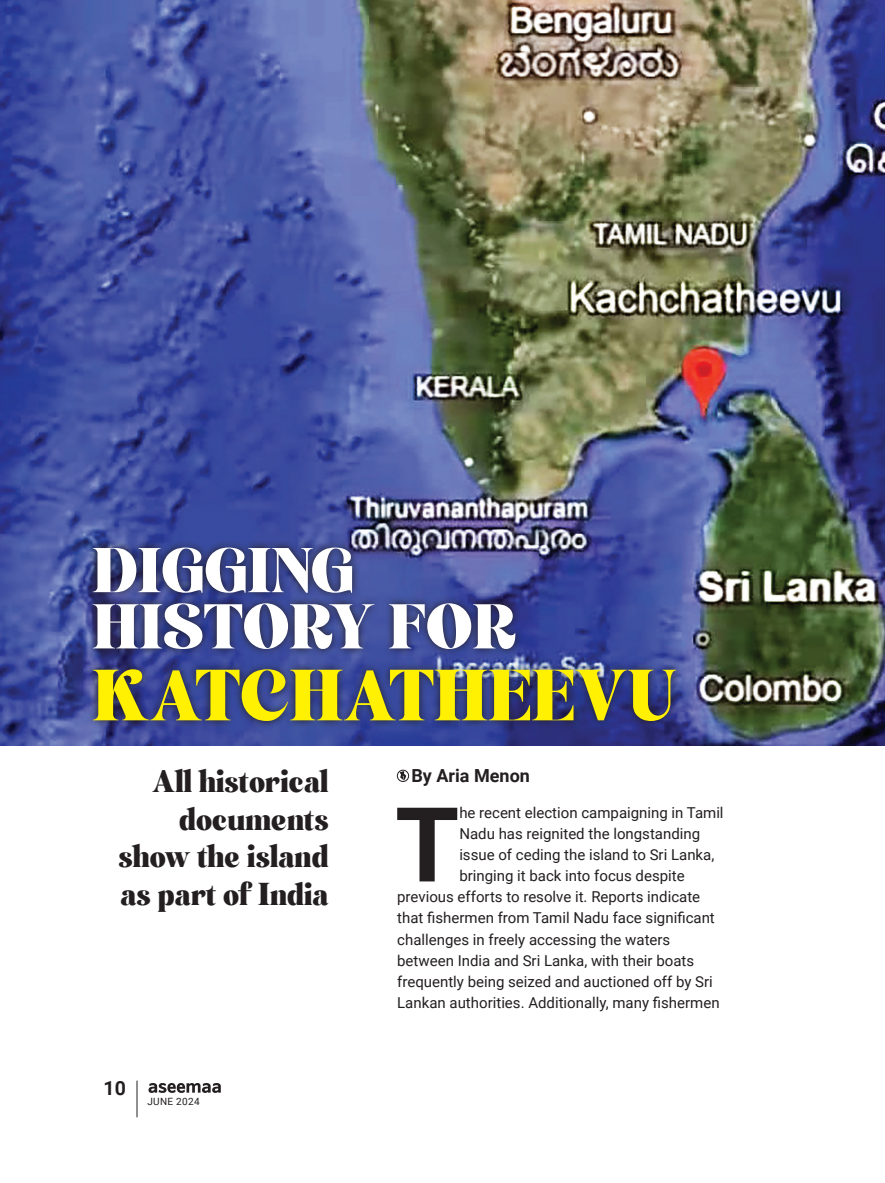
<style>
.page{position:relative;width:885px;height:1183px;background:#fff}
.page>*{position:absolute;margin:0;border:0;box-sizing:border-box;transform-origin:0 0}
.body{font:700 103.65px "Roboto";color:#231f20}
.heads{font:72.45px "Simplify";color:#fff101}
.heads-2{font:63.15px/56.2px "Simplify";color:#fff}
.blurb{font:31.5px/37.8px "Simplify";color:#231f20;text-align:right}
.t1{font:700 19.5px "Roboto";color:#231f20}
.byline{font:700 18px "Roboto";color:#231f20}
.body-2{font:15px "Roboto";color:#231f20}
.t2{font:10.05px "Roboto";letter-spacing:.035em;color:#231f20}
</style>
<div class="page">
<hr style="left:137px;top:1080px;width:1px;height:36px;background:#231f20">
<svg style="left:148px;top:1083px;width:73px;height:9px"></svg>
<img style="left:0;top:0;width:884px;height:745px">
<svg style="left:400px;top:771px;width:6px;height:8px"></svg>
<div style="left:397px;top:769px;width:11px;height:12px;border:1px solid #231f20;border-radius:50%"></div>
<svg style="left:86px;top:539px;width:596px;height:189px;background:#38407b"></svg>
<img style="left:816px;top:599px;width:68px;height:147px">
<p class="heads-2" style="left:92px;top:543px;width:425px">DIGGING<br>HISTORY FOR</p>
<p class="heads" style="left:92px;top:654px;width:581px">KATCHATHEEVU</p>
<p class="blurb" style="left:118px;top:762px;width:212px">All historical documents show the island as part of India</p>
<h3 class="t1" style="left:104px;top:1074px;width:24px">10</h3>
<p class="t2" style="left:147px;top:1093px;width:54px">JUNE 2024</p>
<p class="byline" style="left:411px;top:762px;width:120px">By Aria Menon</p>
<p class="body" style="left:395px;top:771px;width:66px">T</p>
<p class="body-2" style="left:459px;top:802px;width:266px">he recent election campaigning in Tamil</p>
<p class="body-2" style="left:459px;top:823px;width:242px">Nadu has reignited the longstanding</p>
<p class="body-2" style="left:459px;top:844px;width:256px">issue of ceding the island to Sri Lanka,</p>
<p class="body-2" style="left:459px;top:865px;width:227px">bringing it back into focus despite</p>
<p class="body-2" style="left:397px;top:886px;width:304px">previous efforts to resolve it. Reports indicate</p>
<p class="body-2" style="left:397px;top:907px;width:319px">that fishermen from Tamil Nadu face significant</p>
<p class="body-2" style="left:397px;top:928px;width:274px">challenges in freely accessing the waters</p>
<p class="body-2" style="left:397px;top:949px;width:298px">between India and Sri Lanka, with their boats</p>
<p class="body-2" style="left:397px;top:970px;width:317px">frequently being seized and auctioned off by Sri</p>
<p class="body-2" style="left:397px;top:991px;width:324px">Lankan authorities. Additionally, many fishermen</p>
</div>
